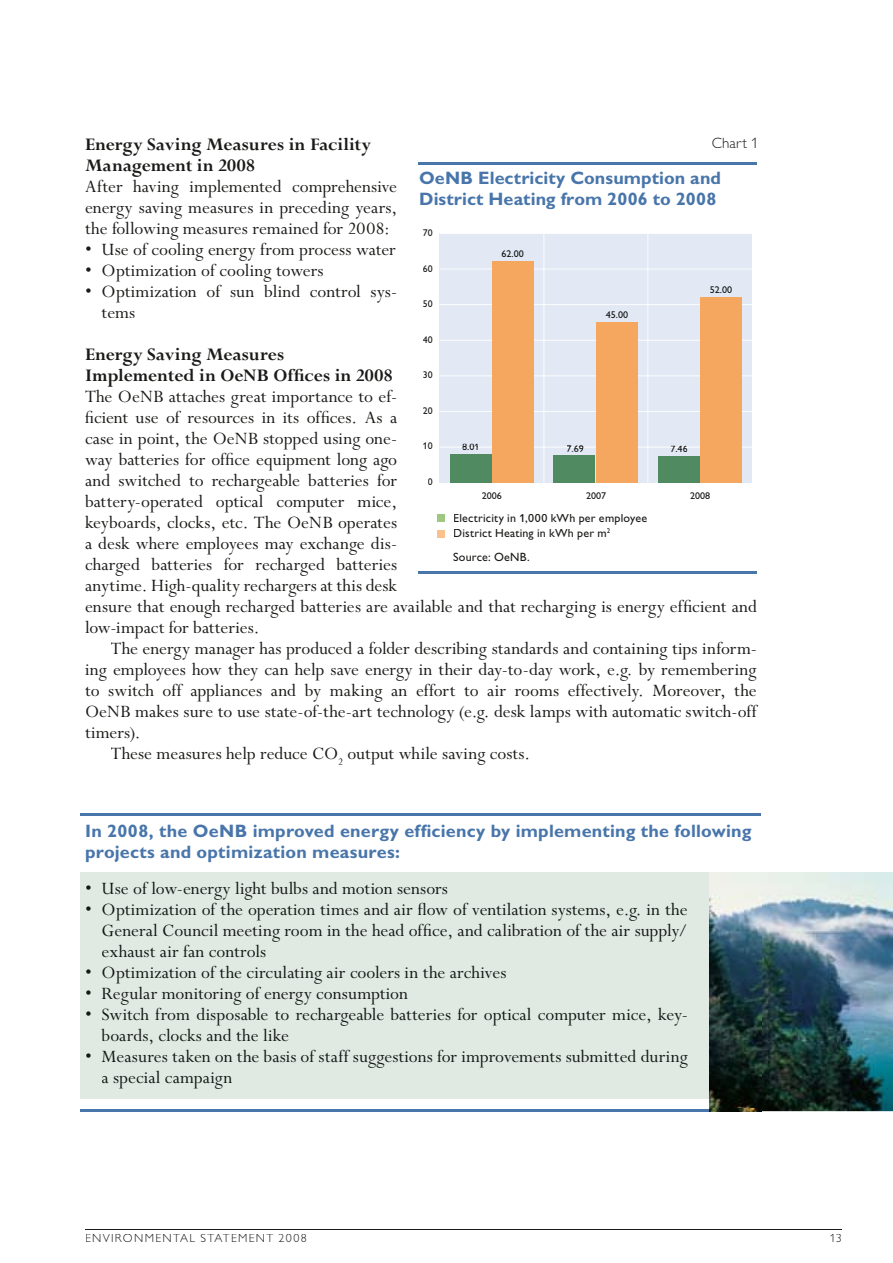
<style>
.page{position:relative;width:893px;height:1263px;background:#fff}
.page>*{position:absolute;margin:0;border:0;box-sizing:border-box;transform-origin:0 0}
.t1{font:19.5px/21px "Perpetua";color:#1a1a18}
.t2{font:19.5px/21px "Perpetua";color:#151815}
.t3{font:700 19.5px/21px "Perpetua";letter-spacing:.005em;color:#1a1a18}
.t4{font:700 18px/21px "Gill Alternate One";letter-spacing:.01em;color:#4875aa}
.t5{font:300 15px "Gill Alternate One";letter-spacing:.015em;color:#1a1a18}
.t6{font:12px/15px "Gill Alternate One";letter-spacing:.02em;color:#1a1a18}
.t7{font:300 12px "Gill Alternate One";letter-spacing:.105em;color:#1a1a18}
.t8{font:9.75px "Gill Alternate One";color:#1a1a18}
.t9{font:9.75px "Gill Alternate One";color:#151718}
</style>
<div class="page">
<hr style="left:85px;top:1229px;width:757px;height:1px;background:#1a1a18">
<hr style="left:418px;top:162px;width:339px;height:3px;background:#4875aa">
<div style="left:439px;top:233px;width:313px;height:249px;background:#e3e9f4"></div>
<hr style="left:440px;top:447px;width:312px;height:1px;background:#fff">
<hr style="left:440px;top:411px;width:312px;height:1px;background:#fff">
<hr style="left:440px;top:375px;width:312px;height:1px;background:#fff">
<hr style="left:440px;top:340px;width:312px;height:1px;background:#fff">
<hr style="left:440px;top:304px;width:312px;height:1px;background:#fff">
<hr style="left:440px;top:269px;width:312px;height:1px;background:#fff">
<hr style="left:440px;top:233px;width:312px;height:1px;background:#fff">
<hr style="left:543px;top:233px;width:1px;height:250px;background:#fff">
<hr style="left:647px;top:233px;width:1px;height:250px;background:#fff">
<div style="left:450px;top:454px;width:42px;height:28px;background:#4f8a61"></div>
<div style="left:553px;top:455px;width:42px;height:27px;background:#4f8a61"></div>
<div style="left:658px;top:456px;width:42px;height:26px;background:#4f8a61"></div>
<div style="left:492px;top:261px;width:41px;height:221px;background:#f6a75f"></div>
<div style="left:596px;top:322px;width:41px;height:160px;background:#f6a75f"></div>
<div style="left:700px;top:297px;width:42px;height:185px;background:#f6a75f"></div>
<hr style="left:418px;top:571px;width:339px;height:3px;background:#4875aa">
<div style="left:437px;top:514px;width:8px;height:8px;background:#9dc782"></div>
<div style="left:437px;top:530px;width:8px;height:7px;background:#fac18f"></div>
<div style="left:81px;top:872px;width:680px;height:227px;background:#e0eae2"></div>
<hr style="left:81px;top:813px;width:680px;height:3px;background:#4875aa">
<hr style="left:81px;top:1109px;width:680px;height:2px;background:#4875aa">
<img style="left:709px;top:872px;width:184px;height:239px">
<img style="left:709px;top:872px;width:52px;height:227px">
<img style="left:709px;top:1109px;width:52px;height:2px">
<p class="t5" style="left:712px;top:134px;width:48px">Chart 1</p>
<p class="t4" style="left:419px;top:167px;width:303px">OeNB Electricity Consumption and<br>District Heating from 2006 to 2008</p>
<p class="t3" style="left:85px;top:134px;width:288px">Energy Saving Measures in Facility<br>Management in 2008</p>
<p class="t1" style="left:85px;top:176px;width:314px;text-align:justify">After having implemented comprehensive energy saving measures in preceding years, the following measures remained for 2008:</p>
<p class="t1" style="left:85px;top:239px;width:312px">• Use of cooling energy from process water</p>
<p class="t1" style="left:85px;top:260px;width:240px">• Optimization of cooling towers</p>
<p class="t1" style="left:102px;top:281px;width:297px;text-indent:-17px">• Optimization of sun blind control sys&shy;tems</p>
<p class="t3" style="left:85px;top:344px;width:309px">Energy Saving Measures<br>Implemented in OeNB Offices in 2008</p>
<p class="t1" style="left:85px;top:386px;width:673px">The OeNB attaches great importance to ef-<br>ficient use of resources in its offices. As a<br>case in point, the OeNB stopped using one-<br>way batteries for office equipment long ago<br>and switched to rechargeable batteries for<br>battery-operated optical computer mice,<br>keyboards, clocks, etc. The OeNB operates<br>a desk where employees may exchange dis-<br>charged batteries for recharged batteries<br>anytime. High-quality rechargers at this desk<br>ensure that enough recharged batteries are available and that recharging is energy efficient and low-impact for batteries.</p>
<p class="t1" style="left:111px;top:638px;width:648px">The energy manager has produced a folder describing standards and containing tips inform-</p>
<p class="t1" style="left:85px;top:659px;width:673px">ing employees how they can help save energy in their day-to-day work, e.g. by remembering</p>
<p class="t1" style="left:85px;top:680px;width:673px">to switch off appliances and by making an effort to air rooms effectively. Moreover, the</p>
<p class="t1" style="left:85px;top:701px;width:673px">OeNB makes sure to use state-of-the-art technology (e.g. desk lamps with automatic switch-off</p>
<p class="t1" style="left:85px;top:722px;width:57px">timers).</p>
<p class="t1" style="left:111px;top:743px;width:421px">These measures help reduce CO<sub>2</sub> output while saving costs.</p>
<p class="t8" style="left:423px;top:227px;width:11px">70</p>
<p class="t9" style="left:501px;top:248px;width:24px">62.00</p>
<p class="t8" style="left:423px;top:263px;width:11px">60</p>
<p class="t9" style="left:710px;top:284px;width:24px">52.00</p>
<p class="t8" style="left:423px;top:298px;width:11px">50</p>
<p class="t9" style="left:606px;top:309px;width:24px">45.00</p>
<p class="t8" style="left:423px;top:334px;width:11px">40</p>
<p class="t8" style="left:423px;top:369px;width:11px">30</p>
<p class="t8" style="left:423px;top:405px;width:11px">20</p>
<p class="t8" style="left:423px;top:440px;width:11px">10</p>
<p class="t9" style="left:462px;top:441px;width:19px">8.01</p>
<p class="t9" style="left:566px;top:443px;width:19px">7.69</p>
<p class="t9" style="left:670px;top:444px;width:19px">7.46</p>
<p class="t8" style="left:428px;top:476px;width:6px">0</p>
<p class="t8" style="left:482px;top:490px;width:22px">2006</p>
<p class="t8" style="left:586px;top:490px;width:22px">2007</p>
<p class="t8" style="left:690px;top:490px;width:22px">2008</p>
<p class="t6" style="left:453px;top:511px;width:195px">Electricity in 1,000 kWh per employee<br>District Heating in kWh per m<sup>2</sup></p>
<p class="t6" style="left:453px;top:549px;width:78px">Source: OeNB.</p>
<p class="t4" style="left:85px;top:820px;width:668px">In 2008, the OeNB improved energy efficiency by implementing the following projects and optimization measures:</p>
<p class="t2" style="left:85px;top:878px;width:364px">• Use of low-energy light bulbs and motion sensors</p>
<p class="t2" style="left:102px;top:899px;width:588px;text-align:justify;text-indent:-17px">• Optimization of the operation times and air flow of ventilation systems, e.g. in the General Council meeting room in the head office, and calibration of the air supply/ exhaust air fan controls</p>
<p class="t2" style="left:85px;top:962px;width:423px">• Optimization of the circulating air coolers in the archives</p>
<p class="t2" style="left:85px;top:983px;width:324px">• Regular monitoring of energy consumption</p>
<p class="t2" style="left:102px;top:1004px;width:588px;text-indent:-17px">• Switch from disposable to rechargeable batteries for optical computer mice, key&shy;boards, clocks and the like</p>
<p class="t2" style="left:102px;top:1046px;width:588px;text-indent:-17px">• Measures taken on the basis of staff suggestions for improvements submitted during a special campaign</p>
<p class="t7" style="left:85px;top:1232px;width:223px">ENVIRONMENTAL STATEMENT 2008</p>
<p class="t7" style="left:830px;top:1232px;width:14px">13</p>
</div>
